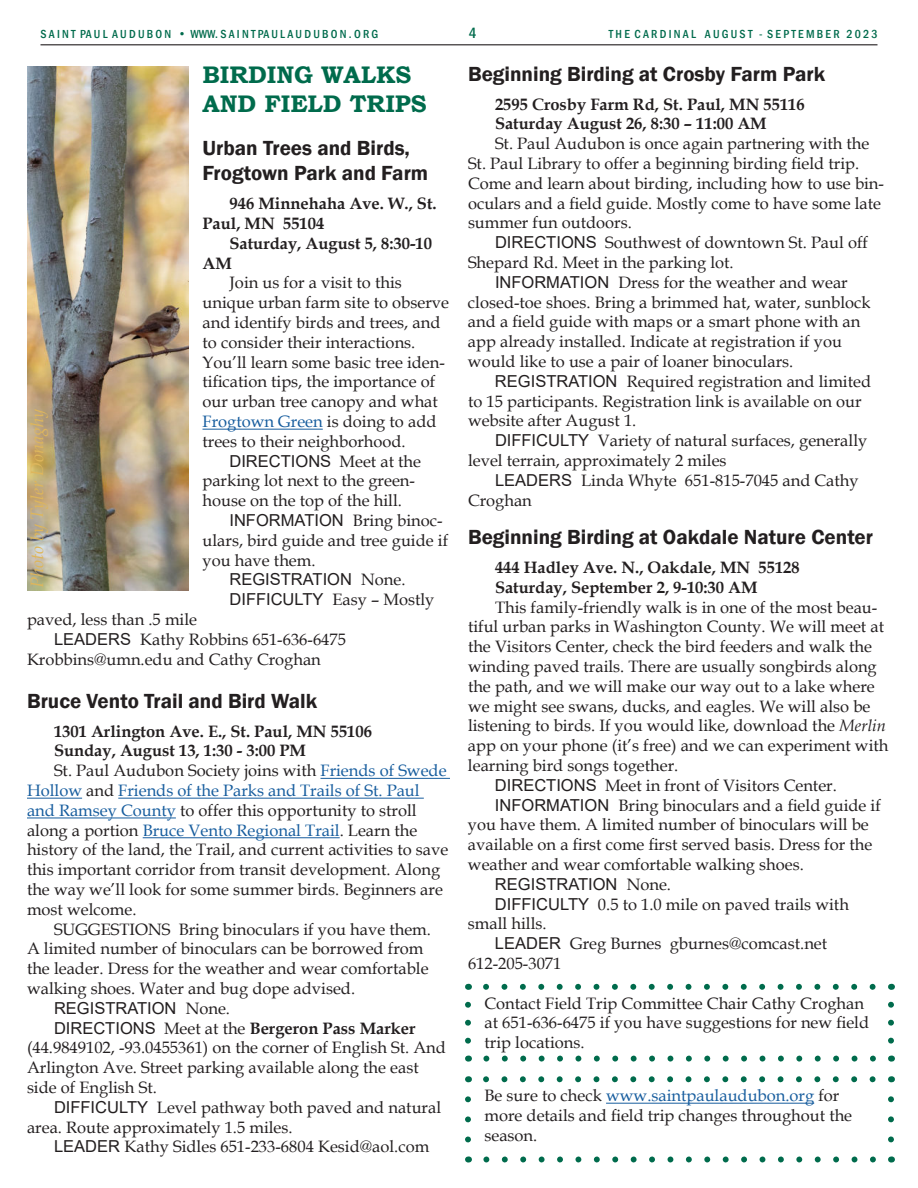
<style>
.page{position:relative;width:918px;height:1188px;background:#fff}
.page>*{position:absolute;margin:0;border:0;box-sizing:border-box;transform-origin:0 0}
.t1{font:700 24px/28.8px "Bookman Old Style";color:#006b4c}
.t2{font:600 21px/25.2px "Franklin Gothic";color:#231f20}
.t3{font:italic 18px "Book Antiqua";color:#deb65c}
.t4{font:16.5px/19.8px "Book Antiqua";color:#231f20}
.t5{font:700 16.5px/19.8px "Book Antiqua";color:#231f20}
.t6{font:16.5px "Arial";color:#231f20}
.t7{font:16.5px "Book Antiqua";color:#175d9e}
.t8{font:500 condensed 15px "Franklin Gothic";color:#006b4c}
.t9{font:500 condensed 12px "Franklin Gothic";letter-spacing:-.015em;color:#006b4c}
.s1{color:#175d9e}
.s2{font-family:"Book Antiqua"}
.s3{font-family:"Arial"}
.s4{color:#231f20}
.s5{font-weight:700}
.s6{font-style:italic}
</style>
<div class="page">
<hr style="left:41px;top:44px;width:837px;height:1px;background:#231f20">
<hr style="left:203px;top:429px;width:120px;height:1px;background:#175d9e">
<hr style="left:321px;top:778px;width:129px;height:1px;background:#175d9e">
<hr style="left:27px;top:798px;width:55px;height:1px;background:#175d9e">
<hr style="left:118px;top:798px;width:306px;height:1px;background:#175d9e">
<hr style="left:27px;top:817px;width:149px;height:1px;background:#175d9e">
<hr style="left:143px;top:837px;width:197px;height:1px;background:#175d9e">
<img style="left:27px;top:66px;width:162px;height:525px">
<hr style="left:606px;top:1103px;width:208px;height:1px;background:#175d9e">
<svg style="left:465px;top:1099px;width:6px;height:44px"></svg>
<svg style="left:486px;top:1156px;width:390px;height:6px"></svg>
<svg style="left:888px;top:1096px;width:6px;height:43px"></svg>
<svg style="left:483px;top:1076px;width:390px;height:6px"></svg>
<svg style="left:465px;top:1005px;width:6px;height:39px"></svg>
<svg style="left:486px;top:1056px;width:390px;height:6px"></svg>
<svg style="left:888px;top:1001px;width:6px;height:40px"></svg>
<svg style="left:483px;top:984px;width:390px;height:6px"></svg>
<p class="t9" style="left:40px;top:29px;width:339px">S A I N T PA U L A U D U B O N • WWW. S A I N T PA U L A U D U B O N . O R G</p>
<p class="t8" style="left:469px;top:26px;width:9px">4</p>
<p class="t9" style="left:609px;top:29px;width:270px">T H E C A R D I N A L A U G U S T - S E P T E M B E R 2 0 2 3</p>
<h1 class="t1" style="left:202px;top:61px;width:226px">BIRDING WALKS<br>AND FIELD TRIPS</h1>
<p class="t2" style="left:202px;top:137px;width:227px">Urban Trees and Birds,<br>Frogtown Park and Farm</p>
<p class="t5" style="left:202px;top:196px;width:236px;text-indent:27px">946 Minnehaha Ave. W., St.<br>Paul, MN 55104</p>
<p class="t5" style="left:202px;top:235px;width:231px;text-indent:27px">Saturday, August 5, 8:30-10<br>AM</p>
<p class="t4" style="left:202px;top:275px;width:248px;text-indent:27px">Join us for a visit to this unique urban farm site to observe and identify birds and trees, and to consider their interactions.<br>You’ll learn some basic tree iden&shy;tification tips, the importance of our urban tree canopy and what<br><span class="s1">Frogtown Green</span> is doing to add trees to their neighborhood.</p>
<p class="t6" style="left:229px;top:451px;width:193px">DIRECTIONS <span class="s2">Meet at the</span></p>
<p class="t4" style="left:202px;top:473px;width:214px">parking lot next to the green&shy;house on the top of the hill.</p>
<p class="t6" style="left:229px;top:511px;width:215px">INFORMATION <span class="s2">Bring binoc-</span></p>
<p class="t4" style="left:203px;top:532px;width:247px">ulars, bird guide and tree guide if you have them.</p>
<p class="t6" style="left:230px;top:570px;width:178px">REGISTRATION <span class="s2">None.</span></p>
<p class="t4" style="left:230px;top:592px;width:206px"><span class="s3">DIFFICULTY</span> Easy – Mostly</p>
<p class="t4" style="left:27px;top:609px;width:172px">paved, less than .5 mile</p>
<p class="t4" style="left:54px;top:629px;width:294px"><span class="s3">LEADERS</span> Kathy Robbins 651-636-6475</p>
<p class="t4" style="left:27px;top:649px;width:295px">Krobbins@umn.edu and Cathy Croghan</p>
<p class="t2" style="left:27px;top:689px;width:292px">Bruce Vento Trail and Bird Walk</p>
<p class="t5" style="left:54px;top:723px;width:320px">1301 Arlington Ave. E., St. Paul, MN 55106</p>
<p class="t5" style="left:54px;top:743px;width:254px">Sunday, August 13, 1:30 - 3:00 PM</p>
<p class="t4" style="left:54px;top:763px;width:394px">St. Paul Audubon Society joins with <span class="s1">Friends of Swede</span></p>
<p class="t7" style="left:27px;top:779px;width:394px">Hollow <span class="s4">and</span> Friends of the Parks and Trails of St. Paul</p>
<p class="t4" style="left:27px;top:802px;width:391px"><span class="s1">and Ramsey County</span> to offer this opportunity to stroll</p>
<p class="t7" style="left:27px;top:819px;width:392px"><span class="s4">along a portion</span> Bruce Vento Regional Trail<span class="s4">. Learn the</span></p>
<p class="t4" style="left:27px;top:842px;width:423px">history of the land, the Trail, and current activities to save</p>
<p class="t4" style="left:27px;top:862px;width:415px">this important corridor from transit development. Along</p>
<p class="t4" style="left:27px;top:879px;width:417px">the way we’ll look for some summer birds. Beginners are</p>
<p class="t4" style="left:27px;top:901px;width:111px">most welcome.</p>
<p class="t4" style="left:54px;top:919px;width:378px">SUGGESTIONS Bring binoculars if you have them.</p>
<p class="t4" style="left:27px;top:941px;width:398px">A limited number of binoculars can be borrowed from</p>
<p class="t4" style="left:27px;top:961px;width:403px">the leader. Dress for the weather and wear comfortable</p>
<p class="t4" style="left:27px;top:978px;width:330px">walking shoes. Water and bug dope advised.</p>
<p class="t6" style="left:54px;top:998px;width:178px">REGISTRATION <span class="s2">None.</span></p>
<p class="t4" style="left:27px;top:1020px;width:420px;text-indent:27px"><span class="s3">DIRECTIONS</span> Meet at the <span class="s5">Bergeron Pass Marker </span>(44.9849102, -93.0455361) on the corner of English St. And Arlington Ave. Street parking available along the east side of English St.</p>
<p class="t4" style="left:27px;top:1099px;width:416px;text-indent:27px"><span class="s3">DIFFICULTY</span> Level pathway both paved and natural area. Route approximately 1.5 miles.</p>
<p class="t4" style="left:54px;top:1137px;width:377px"><span class="s3">LEADER</span> Kathy Sidles 651-233-6804 Kesid@aol.com</p>
<p class="t2" style="left:468px;top:62px;width:359px">Beginning Birding at Crosby Farm Park</p>
<p class="t5" style="left:495px;top:96px;width:311px">2595 Crosby Farm Rd, St. Paul, MN 55116<br>Saturday August 26, 8:30 – 11:00 AM</p>
<p class="t4" style="left:468px;top:136px;width:418px;text-indent:27px">St. Paul Audubon is once again partnering with the St. Paul Library to offer a beginning birding field trip.<br>Come and learn about birding, including how to use bin&shy;oculars and a field guide. Mostly come to have some late summer fun outdoors.</p>
<p class="t4" style="left:468px;top:235px;width:402px;text-indent:27px"><span class="s3">DIRECTIONS</span> Southwest of downtown St. Paul off<br>Shepard Rd. Meet in the parking lot.</p>
<p class="t4" style="left:468px;top:274px;width:404px;text-indent:27px"><span class="s3">INFORMATION</span> Dress for the weather and wear closed-toe shoes. Bring a brimmed hat, water, sunblock and a field guide with maps or a smart phone with an app already installed. Indicate at registration if you would like to use a pair of loaner binoculars.</p>
<p class="t4" style="left:468px;top:371px;width:405px;text-indent:27px"><span class="s3">REGISTRATION</span> Required registration and limited to 15 participants. Registration link is available on our website after August 1.</p>
<p class="t4" style="left:468px;top:433px;width:401px;text-indent:27px"><span class="s3">DIFFICULTY</span> Variety of natural surfaces, generally level terrain, approximately 2 miles</p>
<p class="t4" style="left:468px;top:470px;width:392px;text-indent:27px"><span class="s3">LEADERS</span> Linda Whyte 651-815-7045 and Cathy<br>Croghan</p>
<p class="t2" style="left:468px;top:526px;width:407px">Beginning Birding at Oakdale Nature Center</p>
<p class="t5" style="left:495px;top:559px;width:306px">444 Hadley Ave. N., Oakdale, MN 55128<br>Saturday, September 2, 9-10:30 AM</p>
<p class="t4" style="left:495px;top:599px;width:384px">This family-friendly walk is in one of the most beau-</p>
<p class="t4" style="left:468px;top:617px;width:418px">tiful urban parks in Washington County. We will meet at</p>
<p class="t4" style="left:468px;top:636px;width:405px">the Visitors Center, check the bird feeders and walk the</p>
<p class="t4" style="left:468px;top:658px;width:410px">winding paved trails. There are usually songbirds along</p>
<p class="t4" style="left:468px;top:678px;width:408px">the path, and we will make our way out to a lake where</p>
<p class="t4" style="left:468px;top:696px;width:404px">we might see swans, ducks, and eagles. We will also be</p>
<p class="t4" style="left:468px;top:718px;width:420px">listening to birds. If you would like, download the <span class="s6">Merlin</span></p>
<p class="t4" style="left:468px;top:738px;width:422px">app on your phone (it’s free) and we can experiment with</p>
<p class="t4" style="left:468px;top:757px;width:212px">learning bird songs together.</p>
<p class="t4" style="left:495px;top:775px;width:343px"><span class="s3">DIRECTIONS</span> Meet in front of Visitors Center.</p>
<p class="t4" style="left:495px;top:795px;width:387px"><span class="s3">INFORMATION</span> Bring binoculars and a field guide if</p>
<p class="t4" style="left:468px;top:817px;width:402px">you have them. A limited number of binoculars will be</p>
<p class="t4" style="left:468px;top:834px;width:406px">available on a first come first served basis. Dress for the</p>
<p class="t4" style="left:468px;top:856px;width:337px">weather and wear comfortable walking shoes.</p>
<p class="t6" style="left:495px;top:874px;width:178px">REGISTRATION <span class="s2">None.</span></p>
<p class="t4" style="left:468px;top:894px;width:382px;text-indent:27px"><span class="s3">DIFFICULTY</span> 0.5 to 1.0 mile on paved trails with small hills.</p>
<p class="t4" style="left:468px;top:933px;width:361px;text-indent:27px"><span class="s3">LEADER</span> Greg Burnes gburnes@comcast.net<br>612-205-3071</p>
<p class="t3" style="left:30px;top:588px;width:180px;rotate:-90deg">Photo by Tyler Donaghy</p>
<p class="t4" style="left:484px;top:993px;width:386px">Contact Field Trip Committee Chair Cathy Croghan at 651-636-6475 if you have suggestions for new field trip locations.</p>
<p class="t4" style="left:484px;top:1085px;width:369px">Be sure to check <span class="s1">www.saintpaulaudubon.org</span> for more details and field trip changes throughout the season.</p>
</div>
